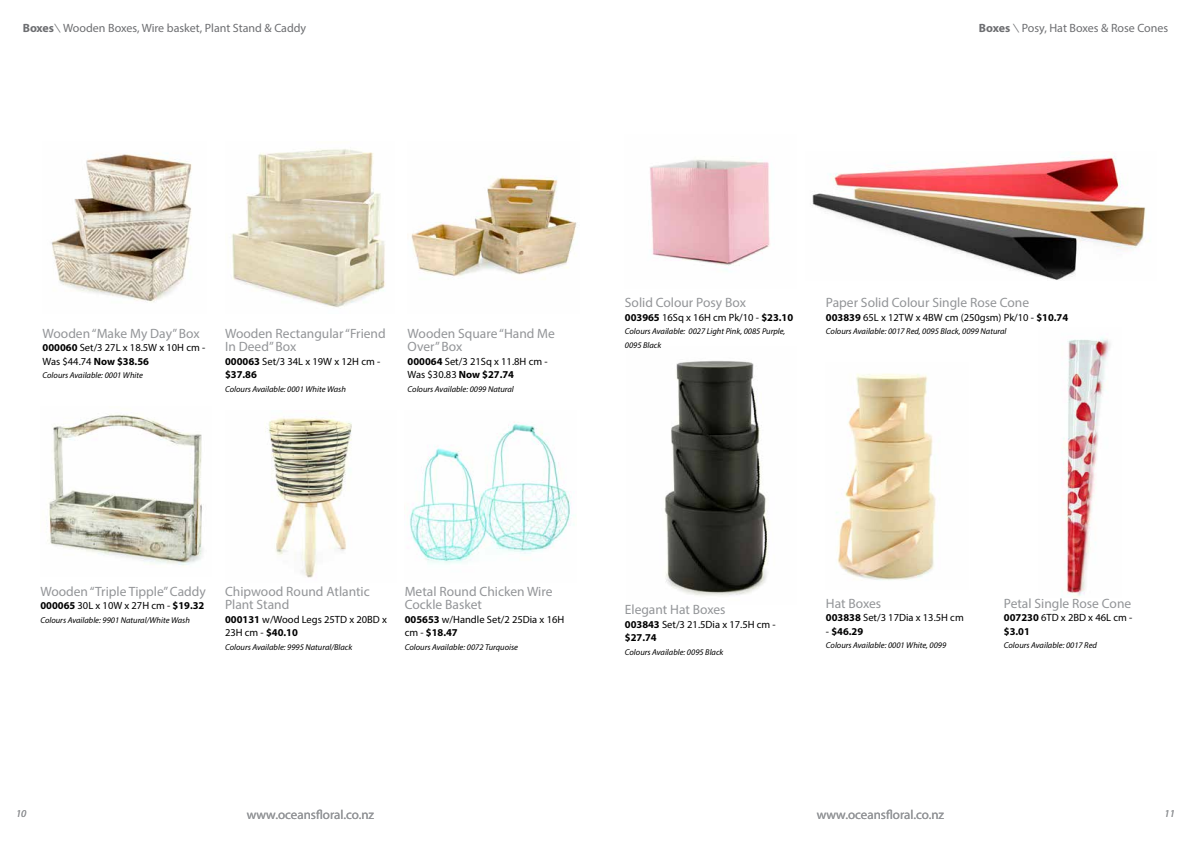
<style>
.page{position:relative;width:1191px;height:842px;background:#fff}
.page>*{position:absolute;margin:0;border:0;box-sizing:border-box;transform-origin:0 0}
.t1{font:13.5px/13.5px "Myriad Pro";color:#939598}
.t2{font:13px "Myriad Pro";color:#939598}
.t3{font:12px "Myriad Pro";color:#6d6e71}
.t4{font:10.5px/13.5px "Myriad Pro";color:#000}
.t5{font:700 10.5px "Myriad Pro";color:#000}
.t6{font:italic 10.5px "Myriad Pro";color:#939598}
.t7{font:italic 8.5px/13.5px "Myriad Pro";color:#000}
.s1{font-weight:700}
.s2{font-style:italic}
.s3{font-weight:400}
</style>
<div class="page">
<img style="left:51px;top:153px;width:141px;height:150px">
<img style="left:47px;top:414px;width:156px;height:152px">
<img style="left:231px;top:149px;width:155px;height:159px">
<img style="left:411px;top:176px;width:166px;height:104px">
<img style="left:265px;top:413px;width:87px;height:165px">
<img style="left:409px;top:422px;width:167px;height:142px">
<img style="left:836px;top:373px;width:100px;height:207px">
<img style="left:650px;top:159px;width:120px;height:111px">
<img style="left:812px;top:157px;width:337px;height:123px">
<img style="left:1062px;top:337px;width:49px;height:260px">
<img style="left:664px;top:360px;width:105px;height:236px">
<p class="t3" style="left:23px;top:20px;width:285px"><span class="s1">Boxes</span> <span class="s2">\</span>Wooden Boxes, Wire basket, Plant Stand &amp; Caddy</p>
<p class="t3" style="left:979px;top:20px;width:191px"><span class="s1">Boxes</span> <span class="s2">\</span>Posy, Hat Boxes &amp; Rose Cones</p>
<p class="t1" style="left:43px;top:326px;width:159px">Wooden “Make My Day” Box</p>
<p class="t4" style="left:43px;top:341px;width:164px"><span class="s1">000060</span> Set/3 27L x 18.5W x 10H cm -<br>Was $44.74 <span class="s1">Now $38.56</span></p>
<p class="t7" style="left:43px;top:368px;width:102px">Colours Available: 0001 White</p>
<p class="t1" style="left:225px;top:326px;width:162px">Wooden Rectangular “Friend<br>In Deed” Box</p>
<p class="t4" style="left:225px;top:354px;width:157px"><span class="s1">000063</span> Set/3 34L x 19W x 12H cm - <span class="s1">$37.86</span></p>
<p class="t7" style="left:225px;top:382px;width:122px">Colours Available: 0001 White Wash</p>
<p class="t1" style="left:407px;top:326px;width:149px">Wooden Square “Hand Me<br>Over” Box</p>
<p class="t4" style="left:407px;top:354px;width:141px"><span class="s1">000064</span> Set/3 21Sq x 11.8H cm -<br>Was $30.83 <span class="s1">Now $27.74</span></p>
<p class="t7" style="left:407px;top:382px;width:108px">Colours Available: 0099 Natural</p>
<p class="t1" style="left:625px;top:296px;width:123px">Solid Colour Posy Box</p>
<p class="t4" style="left:625px;top:310px;width:170px"><span class="s1">003965</span> 16Sq x 16H cm Pk/10 - <span class="s1">$23.10</span></p>
<p class="t7" style="left:625px;top:324px;width:162px">Colours Available: 0027 Light Pink, 0085 Purple,<br>0095 Black</p>
<p class="t1" style="left:826px;top:296px;width:205px">Paper Solid Colour Single Rose Cone</p>
<p class="t4" style="left:826px;top:310px;width:244px"><span class="s1">003839</span> 65L x 12TW x 4BW cm (250gsm) Pk/10 - <span class="s1">$10.74</span></p>
<p class="t7" style="left:826px;top:324px;width:182px">Colours Available: 0017 Red, 0095 Black, 0099 Natural</p>
<p class="t1" style="left:40px;top:584px;width:167px">Wooden “Triple Tipple” Caddy</p>
<p class="t4" style="left:40px;top:599px;width:166px"><span class="s1">000065</span> 30L x 10W x 27H cm - <span class="s1">$19.32</span></p>
<p class="t7" style="left:40px;top:613px;width:151px">Colours Available: 9901 Natural/White Wash</p>
<p class="t1" style="left:225px;top:584px;width:146px">Chipwood Round Atlantic<br>Plant Stand</p>
<p class="t4" style="left:225px;top:612px;width:163px"><span class="s1">000131</span> w/Wood Legs 25TD x 20BD x<br>23H cm - <span class="s1">$40.10</span></p>
<p class="t7" style="left:225px;top:640px;width:129px">Colours Available: 9995 Natural/Black</p>
<p class="t1" style="left:405px;top:584px;width:149px">Metal Round Chicken Wire<br>Cockle Basket</p>
<p class="t4" style="left:405px;top:612px;width:161px"><span class="s1">005653</span> w/Handle Set/2 25Dia x 16H cm - <span class="s1">$18.47</span></p>
<p class="t7" style="left:405px;top:640px;width:115px">Colours Available: 0072 Turquoise</p>
<p class="t1" style="left:625px;top:603px;width:102px">Elegant Hat Boxes</p>
<p class="t4" style="left:625px;top:617px;width:152px"><span class="s1">003843</span> Set/3 21.5Dia x 17.5H cm - <span class="s1">$27.74</span></p>
<p class="t7" style="left:625px;top:645px;width:100px">Colours Available: 0095 Black</p>
<p class="t1" style="left:826px;top:596px;width:57px">Hat Boxes</p>
<p class="t4" style="left:826px;top:611px;width:139px"><span class="s1">003838</span> Set/3 17Dia x 13.5H cm</p>
<p class="t5" style="left:826px;top:624px;width:39px"><span class="s3">-</span> $46.29</p>
<p class="t7" style="left:826px;top:639px;width:122px">Colours Available: 0001 White, 0099</p>
<p class="t1" style="left:1004px;top:596px;width:129px">Petal Single Rose Cone</p>
<p class="t4" style="left:1004px;top:611px;width:130px"><span class="s1">007230</span> 6TD x 2BD x 46L cm - <span class="s1">$3.01</span></p>
<p class="t7" style="left:1004px;top:639px;width:95px">Colours Available: 0017 Red</p>
<p class="t6" style="left:16px;top:807px;width:12px">10</p>
<p class="t2" style="left:817px;top:806px;width:129px">www.oceansfloral.co.nz</p>
<p class="t6" style="left:1164px;top:807px;width:12px">11</p>
<p class="t2" style="left:247px;top:806px;width:129px">www.oceansfloral.co.nz</p>
</div>
